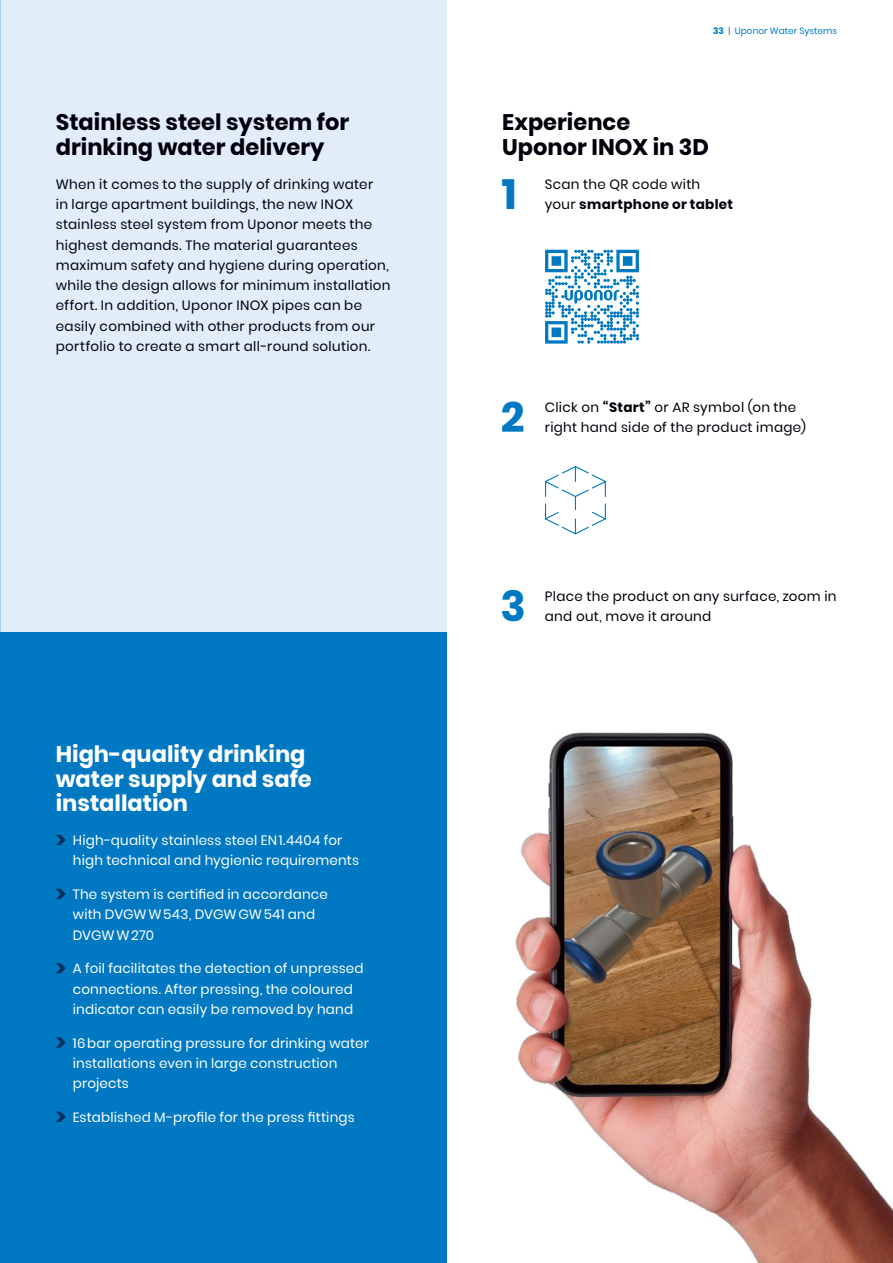
<style>
.page{position:relative;width:893px;height:1263px;background:#fff}
.page>*{position:absolute;margin:0;border:0;box-sizing:border-box;transform-origin:0 0}
.t1{font:700 42.15px "Poppins";color:#0079c2}
.t2{font:700 22.5px/24.8px "Poppins";color:#00000a}
.t3{font:700 22.5px/24.8px "Poppins";color:#fff}
.t4{font:13.5px/20.2px "Poppins";letter-spacing:.025em;color:#00000a}
.t5{font:13.5px/20.2px "Poppins";letter-spacing:.015em;color:#fff}
.t6{font:9px "Poppins";color:#0079c2}
.s1{font-weight:700}
</style>
<div class="page">
<div style="left:0;top:631px;width:446px;height:632px;background:#0079c2"></div>
<div style="left:0;top:0;width:446px;height:631px;background:#e1edf9"></div>
<svg style="left:545px;top:249px;width:94px;height:95px"></svg>
<img style="left:515px;top:732px;width:378px;height:531px">
<svg style="left:545px;top:466px;width:61px;height:69px"></svg>
<svg style="left:56px;top:835px;width:10px;height:10px"></svg>
<svg style="left:56px;top:889px;width:10px;height:10px"></svg>
<svg style="left:56px;top:963px;width:10px;height:10px"></svg>
<svg style="left:56px;top:1037px;width:10px;height:10px"></svg>
<svg style="left:56px;top:1111px;width:10px;height:11px"></svg>
<h2 class="t2" style="left:56px;top:110px;width:295px">Stainless steel system for drinking water delivery</h2>
<p class="t4" style="left:56px;top:174px;width:336px">When it comes to the supply of drinking water<br>in large apartment buildings, the new INOX stainless steel system from Uponor meets the highest demands. The material guarantees maximum safety and hygiene during operation, while the design allows for minimum installation effort. In addition, Uponor INOX pipes can be easily combined with other products from our portfolio to create a smart all-round solution.</p>
<h2 class="t3" style="left:56px;top:742px;width:258px">High-quality drinking water supply and safe installation</h2>
<p class="t5" style="left:73px;top:830px;width:288px">High-quality stainless steel EN1.4404 for high technical and hygienic requirements</p>
<p class="t5" style="left:73px;top:884px;width:257px">The system is certified in accordance with DVGWW543, DVGWGW541 and<br>DVGWW270</p>
<p class="t5" style="left:73px;top:958px;width:292px">A foil facilitates the detection of unpressed connections. After pressing, the coloured indicator can easily be removed by hand</p>
<p class="t5" style="left:73px;top:1033px;width:298px">16bar operating pressure for drinking water installations even in large construction projects</p>
<p class="t5" style="left:73px;top:1107px;width:284px">Established M-profile for the press fittings</p>
<p class="t6" style="left:713px;top:26px;width:126px"><span class="s1">33</span> | Uponor Water Systems</p>
<h2 class="t2" style="left:502px;top:110px;width:208px">Experience<br>Uponor INOX in 3D</h2>
<h1 class="t1" style="left:502px;top:170px;width:17px">1</h1>
<p class="t4" style="left:545px;top:174px;width:190px">Scan the QR code with your <span class="s1">smartphone or tablet</span></p>
<h1 class="t1" style="left:501px;top:393px;width:25px">2</h1>
<p class="t4" style="left:545px;top:397px;width:263px">Click on <span class="s1">“Start”</span> or AR symbol (on the right hand side of the product image)</p>
<h1 class="t1" style="left:501px;top:582px;width:27px">3</h1>
<p class="t4" style="left:545px;top:586px;width:293px">Place the product on any surface, zoom in and out, move it around</p>
</div>
